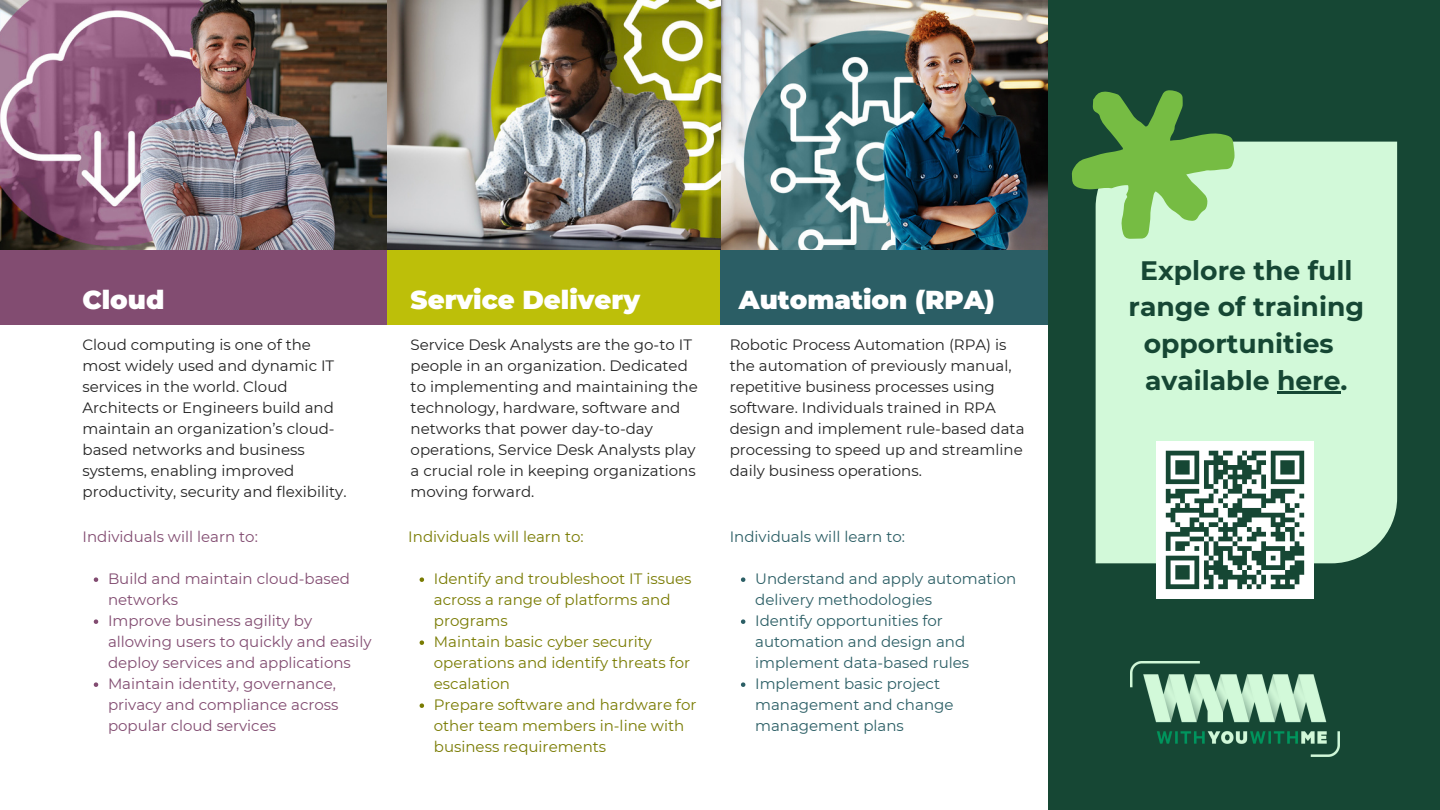
<style>
.page{position:relative;width:1440px;height:810px;background:#fff}
.page>*{position:absolute;margin:0;border:0;box-sizing:border-box;transform-origin:0 0}
.t1{font:700 26.6px/36.8px "Montserrat";color:#164734;text-align:center}
.t2{font:900 26px "Montserrat";color:#fff}
.t3{font:15px/21px "Montserrat";color:#222}
.t4{font:15px/21px "Montserrat";color:#797b02}
.t5{font:15px/21px "Montserrat";color:#824c71}
.t6{font:15px/21px "Montserrat";color:#2b5e65}
</style>
<div class="page">
<div style="left:0;top:150px;width:393px;height:175px;background:#824c71"></div>
<div style="left:720px;top:150px;width:330px;height:175px;background:#2b5e65"></div>
<img style="left:720px;top:0;width:328px;height:250px">
<div style="left:387px;top:150px;width:333px;height:175px;background:#bdbf09"></div>
<img style="left:386px;top:0;width:334px;height:250px">
<img style="left:0;top:0;width:386px;height:250px">
<div style="left:1048px;top:0;width:392px;height:810px;background:#164734"></div>
<div style="left:1096px;top:142px;width:301px;height:421px;background:#d2f9d9"></div>
<svg style="left:1072px;top:90px;width:163px;height:149px"></svg>
<img style="left:1131px;top:662px;width:209px;height:95px">
<svg style="left:94px;top:577px;width:4px;height:5px"></svg>
<svg style="left:94px;top:619px;width:4px;height:5px"></svg>
<svg style="left:94px;top:682px;width:4px;height:5px"></svg>
<svg style="left:420px;top:577px;width:4px;height:5px"></svg>
<svg style="left:420px;top:640px;width:4px;height:5px"></svg>
<svg style="left:420px;top:703px;width:4px;height:5px"></svg>
<svg style="left:741px;top:577px;width:4px;height:5px"></svg>
<svg style="left:741px;top:619px;width:4px;height:5px"></svg>
<svg style="left:741px;top:682px;width:4px;height:5px"></svg>
<hr style="left:1277px;top:391px;width:64px;height:3px;background:#164734">
<div style="left:1156px;top:441px;width:158px;height:158px;background:#fff"></div>
<svg style="left:1165px;top:450px;width:140px;height:140px"></svg>
<p class="t2" style="left:82px;top:284px;width:83px">Cloud</p>
<p class="t2" style="left:739px;top:284px;width:257px">Automation (RPA)</p>
<p class="t3" style="left:82px;top:334px;width:266px">Cloud computing is one of the most widely used and dynamic IT services in the world. Cloud<br>Architects or Engineers build and maintain an organization’s cloud&shy;based networks and business systems, enabling improved productivity, security and flexibility.</p>
<p class="t2" style="left:411px;top:284px;width:231px">Service Delivery</p>
<p class="t3" style="left:411px;top:334px;width:289px">Service Desk Analysts are the go-to IT people in an organization. Dedicated to implementing and maintaining the technology, hardware, software and networks that power day-to-day operations, Service Desk Analysts play a crucial role in keeping organizations moving forward.</p>
<p class="t3" style="left:730px;top:334px;width:296px">Robotic Process Automation (RPA) is the automation of previously manual, repetitive business processes using software. Individuals trained in RPA design and implement rule-based data processing to speed up and streamline daily business operations.</p>
<p class="t5" style="left:82px;top:526px;width:177px">Individuals will learn to:</p>
<p class="t5" style="left:108px;top:568px;width:244px">Build and maintain cloud-based networks</p>
<p class="t5" style="left:108px;top:610px;width:265px">Improve business agility by allowing users to quickly and easily deploy services and applications</p>
<p class="t5" style="left:108px;top:673px;width:232px">Maintain identity, governance, privacy and compliance across popular cloud services</p>
<p class="t4" style="left:408px;top:526px;width:177px">Individuals will learn to:</p>
<p class="t4" style="left:434px;top:568px;width:259px">Identify and troubleshoot IT issues across a range of platforms and programs</p>
<p class="t4" style="left:434px;top:631px;width:258px">Maintain basic cyber security operations and identify threats for escalation</p>
<p class="t4" style="left:434px;top:694px;width:264px">Prepare software and hardware for other team members in-line with business requirements</p>
<p class="t6" style="left:730px;top:526px;width:177px">Individuals will learn to:</p>
<p class="t6" style="left:755px;top:568px;width:263px">Understand and apply automation delivery methodologies</p>
<p class="t6" style="left:755px;top:610px;width:216px">Identify opportunities for automation and design and implement data-based rules</p>
<p class="t6" style="left:755px;top:673px;width:200px">Implement basic project management and change management plans</p>
<p class="t1" style="left:1129px;top:252px;width:237px">Explore the full range of training opportunities available here.</p>
</div>
